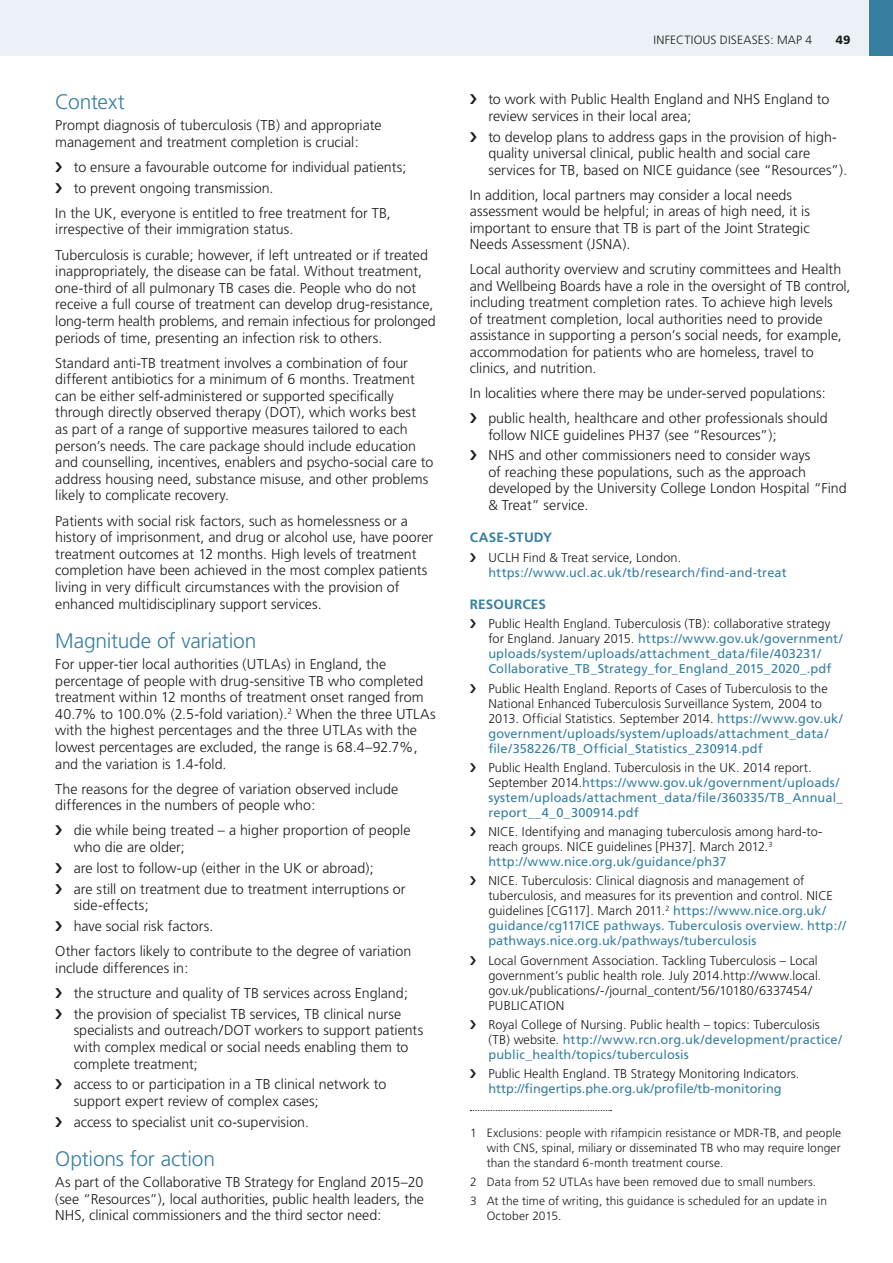
<style>
.page{position:relative;width:893px;height:1263px;background:#fff}
.page>*{position:absolute;margin:0;border:0;box-sizing:border-box;transform-origin:0 0}
.t1{font:300 21px "Frutiger";letter-spacing:-.01em;color:#377fa1}
.t2{font:300 14.25px/16.6px "Frutiger";color:#1d1d1b}
.t3{font:700 13.5px "Frutiger";letter-spacing:.01em;color:#377fa1}
.t4{font:300 12.75px/15px "Frutiger";letter-spacing:.005em;color:#1d1d1b}
.t5{font:12.75px/15px "Frutiger";letter-spacing:.01em;color:#377fa1}
.t6{font:300 12px/15px "Frutiger";letter-spacing:.005em;color:#1d1d1b;text-align:justify}
.t7{font:900 12px "Frutiger";color:#1d1d1b}
.s1{font-weight:300;color:#1d1d1b}
.s2{font-weight:400;color:#377fa1}
</style>
<div class="page">
<div style="left:0;top:0;width:893px;height:55px;background:#ebf1f6"></div>
<div style="left:870px;top:0;width:23px;height:55px;background:#377fa1"></div>
<svg style="left:470px;top:1110px;width:142px;height:1px"></svg>
<h1 class="t1" style="left:55px;top:90px;width:71px">Context</h1>
<p class="t2" style="left:55px;top:117px;width:328px">Prompt diagnosis of tuberculosis (TB) and appropriate management and treatment completion is crucial:</p>
<p class="t2" style="left:74px;top:157px;width:334px;line-height:20.9px">to ensure a favourable outcome for individual patients; to prevent ongoing transmission.</p>
<p class="t2" style="left:55px;top:205px;width:337px">In the UK, everyone is entitled to free treatment for TB, irrespective of their immigration status.</p>
<p class="t2" style="left:55px;top:246px;width:382px">Tuberculosis is curable; however, if left untreated or if treated inappropriately, the disease can be fatal. Without treatment, one-third of all pulmonary TB cases die. People who do not receive a full course of treatment can develop drug-resistance, long-term health problems, and remain infectious for prolonged periods of time, presenting an infection risk to others.</p>
<p class="t2" style="left:55px;top:355px;width:380px">Standard anti-TB treatment involves a combination of four different antibiotics for a minimum of 6 months. Treatment can be either self-administered or supported specifically through directly observed therapy (DOT), which works best<br>as part of a range of supportive measures tailored to each person’s needs. The care package should include education and counselling, incentives, enablers and psycho-social care to address housing need, substance misuse, and other problems likely to complicate recovery.</p>
<p class="t2" style="left:55px;top:512px;width:379px">Patients with social risk factors, such as homelessness or a history of imprisonment, and drug or alcohol use, have poorer treatment outcomes at 12 months. High levels of treatment completion have been achieved in the most complex patients living in very difficult circumstances with the provision of enhanced multidisciplinary support services.</p>
<h1 class="t1" style="left:55px;top:629px;width:203px">Magnitude of variation</h1>
<p class="t2" style="left:55px;top:656px;width:382px">For upper-tier local authorities (UTLAs) in England, the percentage of people with drug-sensitive TB who completed treatment within 12 months of treatment onset ranged from 40.7% to 100.0% (2.5-fold variation).<sup>2</sup> When the three UTLAs with the highest percentages and the three UTLAs with the lowest percentages are excluded, the range is 68.4–92.7%, and the variation is 1.4-fold.</p>
<p class="t2" style="left:55px;top:781px;width:344px">The reasons for the degree of variation observed include differences in the numbers of people who:</p>
<p class="t2" style="left:74px;top:822px;width:338px">die while being treated – a higher proportion of people who die are older;</p>
<p class="t2" style="left:74px;top:858px;width:333px;line-height:20.9px">are lost to follow-up (either in the UK or abroad);<br>are still on treatment due to treatment interruptions or</p>
<p class="t2" style="left:74px;top:895px;width:141px;line-height:20.9px">side-effects;<br>have social risk factors.</p>
<p class="t2" style="left:55px;top:943px;width:357px">Other factors likely to contribute to the degree of variation include differences in:</p>
<p class="t2" style="left:74px;top:983px;width:336px;line-height:20.9px">the structure and quality of TB services across England; the provision of specialist TB services, TB clinical nurse</p>
<p class="t2" style="left:74px;top:1022px;width:351px">specialists and outreach/DOT workers to support patients with complex medical or social needs enabling them to complete treatment;</p>
<p class="t2" style="left:74px;top:1076px;width:314px">access to or participation in a TB clinical network to support expert review of complex cases;</p>
<p class="t2" style="left:74px;top:1114px;width:237px">access to specialist unit co-supervision.</p>
<h1 class="t1" style="left:55px;top:1147px;width:161px">Options for action</h1>
<p class="t2" style="left:55px;top:1174px;width:370px;text-align:justify">As part of the Collaborative TB Strategy for England 2015–20 (see “Resources”), local authorities, public health leaders, the NHS, clinical commissioners and the third sector need:</p>
<p class="t6" style="left:653px;top:32px;width:160px">INFECTIOUS DISEASES: MAP 4</p>
<p class="t7" style="left:836px;top:32px;width:16px">49</p>
<p class="t2" style="left:488px;top:91px;width:343px">to work with Public Health England and NHS England to review services in their local area;</p>
<p class="t2" style="left:488px;top:129px;width:360px">to develop plans to address gaps in the provision of high&shy;quality universal clinical, public health and social care services for TB, based on NICE guidance (see “Resources”).</p>
<p class="t2" style="left:470px;top:187px;width:342px">In addition, local partners may consider a local needs assessment would be helpful; in areas of high need, it is important to ensure that TB is part of the Joint Strategic Needs Assessment (JSNA).</p>
<p class="t2" style="left:470px;top:261px;width:382px">Local authority overview and scrutiny committees and Health and Wellbeing Boards have a role in the oversight of TB control, including treatment completion rates. To achieve high levels<br>of treatment completion, local authorities need to provide assistance in supporting a person’s social needs, for example, accommodation for patients who are homeless, travel to clinics, and nutrition.</p>
<p class="t2" style="left:470px;top:381px;width:359px;line-height:25px;text-align:right">In localities where there may be under-served populations: public health, healthcare and other professionals should</p>
<p class="t2" style="left:488px;top:424px;width:324px;line-height:20.7px">follow NICE guidelines PH37 (see “Resources”);<br>NHS and other commissioners need to consider ways</p>
<p class="t2" style="left:488px;top:464px;width:360px">of reaching these populations, such as the approach developed by the University College London Hospital “Find &amp; Treat” service.</p>
<p class="t3" style="left:470px;top:530px;width:84px">CASE-STUDY</p>
<p class="t4" style="left:488px;top:550px;width:194px">UCLH Find &amp; Treat service, London.</p>
<p class="t5" style="left:488px;top:565px;width:300px">https://www.ucl.ac.uk/tb/research/find-and-treat</p>
<p class="t3" style="left:470px;top:596px;width:77px">RESOURCES</p>
<p class="t5" style="left:488px;top:616px;width:356px"><span class="s1">Public Health England. Tuberculosis (TB): collaborative strategy for England. January 2015.</span> https://www.gov.uk/government/ uploads/system/uploads/attachment_data/file/403231/ Collaborative_TB_Strategy_for_England_2015_2020_.pdf</p>
<p class="t4" style="left:488px;top:681px;width:356px">Public Health England. Reports of Cases of Tuberculosis to the National Enhanced Tuberculosis Surveillance System, 2004 to 2013. Official Statistics. September 2014. <span class="s2">https://www.gov.uk/ government/uploads/system/uploads/attachment_data/ file/358226/TB_Official_Statistics_230914.pdf</span></p>
<p class="t5" style="left:488px;top:760px;width:356px"><span class="s1">Public Health England. Tuberculosis in the UK. 2014 report.<br>September 2014.</span>https://www.gov.uk/government/uploads/ system/uploads/attachment_data/file/360335/TB_Annual_ report__4_0_300914.pdf</p>
<p class="t4" style="left:488px;top:824px;width:336px">NICE. Identifying and managing tuberculosis among hard-to&shy;reach groups. NICE guidelines [PH37]. March 2012.<sup>3 </sup><span class="s2">http://www.nice.org.uk/guidance/ph37</span></p>
<p class="t4" style="left:488px;top:874px;width:359px">NICE. Tuberculosis: Clinical diagnosis and management of tuberculosis, and measures for its prevention and control. NICE guidelines [CG117]. March 2011.<sup>2</sup> <span class="s2">https://www.nice.org.uk/ guidance/cg117ICE pathways. Tuberculosis overview. http:// pathways.nice.org.uk/pathways/tuberculosis</span></p>
<p class="t4" style="left:488px;top:953px;width:334px">Local Government Association. Tackling Tuberculosis – Local government’s public health role. July 2014.http://www.local. gov.uk/publications/-/journal_content/56/10180/6337454/ PUBLICATION</p>
<p class="t5" style="left:488px;top:1017px;width:355px"><span class="s1">Royal College of Nursing. Public health – topics: Tuberculosis (TB) website.</span> http://www.rcn.org.uk/development/practice/ public_health/topics/tuberculosis</p>
<p class="t4" style="left:488px;top:1066px;width:313px">Public Health England. TB Strategy Monitoring Indicators.</p>
<p class="t5" style="left:488px;top:1081px;width:295px">http://fingertips.phe.org.uk/profile/tb-monitoring</p>
<p class="t6" style="left:487px;top:1125px;width:356px;text-indent:-16px">1 Exclusions: people with rifampicin resistance or MDR-TB, and people with CNS, spinal, miliary or disseminated TB who may require longer than the standard 6-month treatment course.</p>
<p class="t6" style="left:470px;top:1172px;width:358px;line-height:19.2px">2 Data from 52 UTLAs have been removed due to small numbers.<br>3 At the time of writing, this guidance is scheduled for an update in</p>
<p class="t6" style="left:487px;top:1209px;width:76px">October 2015.</p>
</div>
